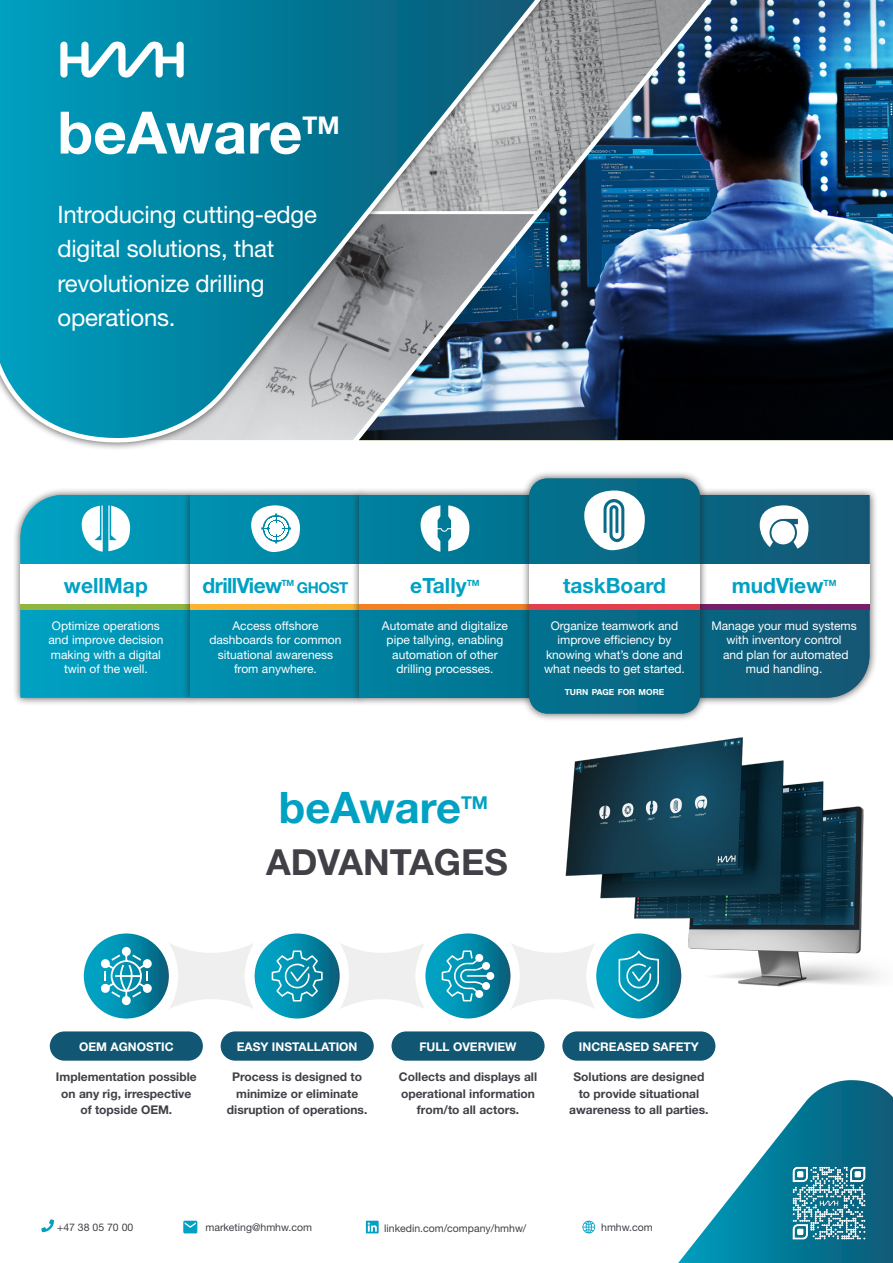
<style>
.page{position:relative;width:893px;height:1263px;background:#fff}
.page>*{position:absolute;margin:0;border:0;box-sizing:border-box;transform-origin:0 0}
.t1{font:700 58.5px "Helvetica Neue LT Pro";color:#fff}
.t2{font:700 43.5px "Helvetica Neue LT Pro";color:#00a1c3}
.t3{font:700 36px "Helvetica Neue LT Pro";color:#414047}
.t4{font:700 24.45px "Helvetica Neue LT Pro";color:#fff}
.t5{font:24px "Helvetica Neue LT Pro";letter-spacing:-.01em;color:#fff}
.t6{font:700 21px "Helvetica Neue LT Pro";color:#00a1c3}
.t7{font:700 21px "Helvetica Neue LT Pro";letter-spacing:-.03em;color:#00a1c3}
.t8{font:700 17.7px "Helvetica Neue LT Pro";color:#00a1c3}
.t9{font:700 15px "Helvetica Neue LT Pro";letter-spacing:-.03em;color:#00a1c3}
.t10{font:12px/14.4px "Helvetica Neue LT Pro";color:#fff;text-align:center}
.t11{font:700 12px/16.5px "Helvetica Neue LT Pro";color:#414047;text-align:center}
.t12{font:700 12px "Helvetica Neue LT Pro";color:#fff}
.t13{font:10.5px "Helvetica Neue LT Pro";color:#414047}
.t14{font:700 8.55px "Helvetica Neue LT Pro";color:#00a1c3}
.t15{font:700 8.4px "Helvetica Neue LT Pro";color:#fff}
</style>
<div class="page">
<div style="left:12px;top:487px;width:188px;height:219px;background:#231f20;opacity:.75"></div>
<div style="left:182px;top:487px;width:187px;height:219px;background:#231f20;opacity:.75"></div>
<div style="left:190px;top:495px;width:171px;height:203px;background:#008aa9"></div>
<div style="left:190px;top:564px;width:171px;height:40px;background:#fff"></div>
<div style="left:190px;top:604px;width:171px;height:6px;background:#fcb331"></div>
<div style="left:351px;top:487px;width:188px;height:219px;background:#231f20;opacity:.75"></div>
<div style="left:360px;top:495px;width:170px;height:203px;background:#007a98"></div>
<div style="left:360px;top:564px;width:170px;height:40px;background:#fff"></div>
<div style="left:360px;top:604px;width:170px;height:6px;background:#f57f23"></div>
<div style="left:690px;top:487px;width:188px;height:219px;background:#231f20;opacity:.75"></div>
<svg style="left:21px;top:495px;width:169px;height:203px"></svg>
<svg style="left:251px;top:505px;width:49px;height:47px"></svg>
<svg style="left:421px;top:505px;width:48px;height:47px"></svg>
<div style="left:521px;top:470px;width:187px;height:251px;background:#231f20;opacity:.75"></div>
<svg style="left:529px;top:479px;width:340px;height:224px"></svg>
<svg style="left:678px;top:1080px;width:215px;height:183px"></svg>
<img style="left:518px;top:703px;width:361px;height:314px">
<img style="left:787px;top:1160px;width:85px;height:85px">
<svg style="left:582px;top:1221px;width:13px;height:12px"></svg>
<svg style="left:183px;top:1221px;width:14px;height:12px"></svg>
<svg style="left:41px;top:1219px;width:13px;height:13px"></svg>
<svg style="left:366px;top:1221px;width:13px;height:12px"></svg>
<img style="left:561px;top:0;width:332px;height:441px">
<svg style="left:0;top:0;width:559px;height:445px;background:#3b8ea4"></svg>
<svg style="left:60px;top:42px;width:124px;height:36px"></svg>
<div style="left:221px;top:1031px;width:153px;height:30px;background:#115773;border-radius:15px"></div>
<div style="left:50px;top:1031px;width:153px;height:30px;background:#115773;border-radius:15px"></div>
<div style="left:391px;top:1031px;width:154px;height:30px;background:#115773;border-radius:15px"></div>
<svg style="left:84px;top:933px;width:85px;height:85px;background:#0789a8"></svg>
<svg style="left:255px;top:933px;width:85px;height:85px;background:#078baa"></svg>
<svg style="left:425px;top:933px;width:85px;height:85px;background:#078baa"></svg>
<svg style="left:169px;top:943px;width:84px;height:66px"></svg>
<svg style="left:340px;top:943px;width:84px;height:66px"></svg>
<svg style="left:596px;top:933px;width:85px;height:85px;background:#058aa9"></svg>
<svg style="left:510px;top:943px;width:85px;height:66px"></svg>
<div style="left:562px;top:1031px;width:153px;height:30px;background:#115773;border-radius:15px"></div>
<svg style="left:442px;top:950px;width:52px;height:51px;background:#3da9c1"></svg>
<svg style="left:272px;top:950px;width:51px;height:51px;background:#2da1bb"></svg>
<svg style="left:618px;top:950px;width:41px;height:51px;background:#2ea3bd"></svg>
<svg style="left:100px;top:947px;width:52px;height:59px"></svg>
<div style="left:529px;top:604px;width:171px;height:6px;background:#e33e4d"></div>
<p class="t1" style="left:58px;top:97px;width:246px">beAware</p>
<p class="t4" style="left:302px;top:110px;width:39px">TM</p>
<p class="t5" style="left:58px;top:199px;width:261px">Introducing cutting-edge</p>
<p class="t5" style="left:58px;top:234px;width:218px">digital solutions, that</p>
<p class="t5" style="left:58px;top:268px;width:208px">revolutionize drilling</p>
<p class="t5" style="left:58px;top:303px;width:120px">operations.</p>
<p class="t6" style="left:64px;top:572px;width:85px">wellMap</p>
<p class="t10" style="left:52px;top:618px;width:110px">Optimize operations</p>
<p class="t10" style="left:48px;top:632px;width:116px">and improve decision making with a digital twin of the well.</p>
<p class="t7" style="left:203px;top:572px;width:81px">drillView</p>
<p class="t14" style="left:282px;top:577px;width:14px">TM</p>
<p class="t9" style="left:297px;top:578px;width:53px">GHOST</p>
<p class="t10" style="left:209px;top:618px;width:134px">Access offshore dashboards for common situational awareness from anywhere.</p>
<p class="t6" style="left:410px;top:572px;width:58px">eTally</p>
<p class="t14" style="left:467px;top:577px;width:15px">TM</p>
<p class="t10" style="left:382px;top:618px;width:128px">Automate and digitalize pipe tallying, enabling automation of other drilling processes.</p>
<p class="t6" style="left:563px;top:572px;width:105px">taskBoard</p>
<p class="t10" style="left:551px;top:618px;width:129px">Organize teamwork and</p>
<p class="t10" style="left:544px;top:632px;width:142px">improve efficiency by knowing what’s done and what needs to get started.</p>
<p class="t15" style="left:565px;top:687px;width:101px">TURN PAGE FOR MORE</p>
<p class="t6" style="left:732px;top:572px;width:93px">mudView</p>
<p class="t14" style="left:823px;top:577px;width:15px">TM</p>
<p class="t10" style="left:711px;top:618px;width:147px">Manage your mud systems with inventory control<br>and plan for automated mud handling.</p>
<p class="t2" style="left:279px;top:781px;width:184px">beAware</p>
<p class="t8" style="left:461px;top:791px;width:28px">TM</p>
<p class="t3" style="left:266px;top:840px;width:243px">ADVANTAGES</p>
<p class="t12" style="left:79px;top:1039px;width:96px">OEM AGNOSTIC</p>
<p class="t12" style="left:237px;top:1039px;width:122px">EASY INSTALLATION</p>
<p class="t12" style="left:419px;top:1039px;width:99px">FULL OVERVIEW</p>
<p class="t12" style="left:579px;top:1039px;width:122px">INCREASED SAFETY</p>
<p class="t11" style="left:56px;top:1068px;width:142px">Implementation possible</p>
<p class="t11" style="left:61px;top:1085px;width:132px">on any rig, irrespective of topside OEM.</p>
<p class="t11" style="left:227px;top:1068px;width:142px">Process is designed to minimize or eliminate disruption of operations.</p>
<p class="t11" style="left:399px;top:1068px;width:140px;text-align:left">Collects and displays all operational information</p>
<p class="t11" style="left:417px;top:1101px;width:104px">from/to all actors.</p>
<p class="t11" style="left:569px;top:1068px;width:141px">Solutions are designed to provide situational awareness to all parties.</p>
<p class="t13" style="left:57px;top:1221px;width:78px">+47 38 05 70 00</p>
<p class="t13" style="left:205px;top:1221px;width:108px">marketing@hmhw.com</p>
<p class="t13" style="left:384px;top:1221px;width:144px">linkedin.com/company/hmhw/</p>
<p class="t13" style="left:601px;top:1221px;width:53px">hmhw.com</p>
</div>
